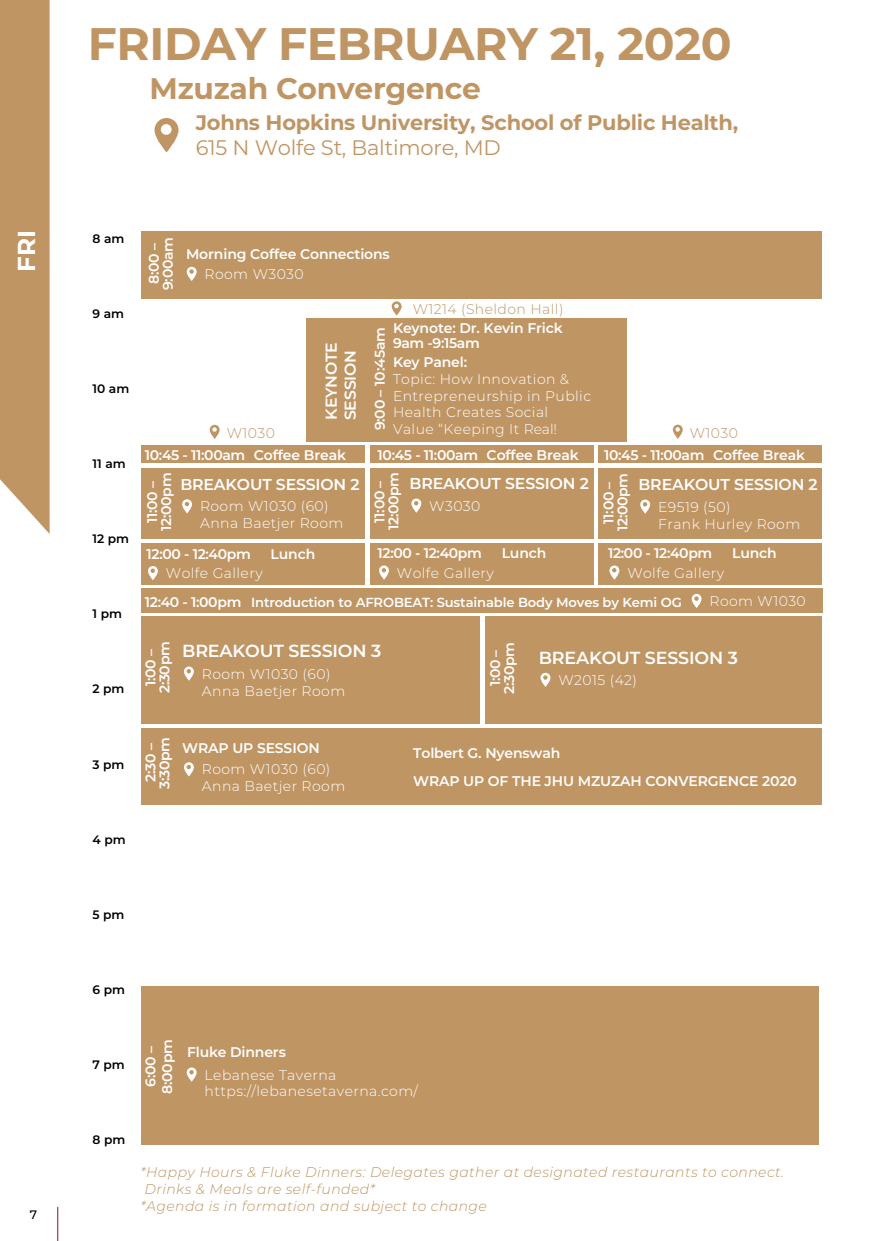
<style>
.page{position:relative;width:893px;height:1241px;background:#fff}
.page>*{position:absolute;margin:0;border:0;box-sizing:border-box;transform-origin:0 0}
.t1{font:700 45.5px "Montserrat";letter-spacing:-.01em;color:#c09564}
.t2{font:700 29.75px "Montserrat";letter-spacing:-.01em;color:#c09564}
.t3{font:700 24.5px "Montserrat";color:#fff}
.t4{font:700 21px "Montserrat";letter-spacing:-.01em;color:#c09564}
.t5{font:21px "Montserrat";letter-spacing:-.01em;color:#c09564}
.t6{font:600 17.5px "Montserrat";letter-spacing:-.01em;color:#fff}
.t7{font:600 15.75px/18.9px "Montserrat";letter-spacing:-.01em;color:#fff}
.t8{font:600 14px/14px "Montserrat";letter-spacing:-.01em;color:#fff;text-align:center}
.t9{font:300 14px/16.8px "Montserrat";letter-spacing:.03em;color:#fff}
.t10{font:italic 300 14px/16.8px "Montserrat";letter-spacing:.03em;color:#c09564}
.t11{font:300 14px "Montserrat";letter-spacing:.03em;color:#c09564}
.t12{font:600 13.12px "Montserrat";letter-spacing:-.01em;color:#fff}
.t13{font:600 12.25px "Montserrat";color:#000}
.t14{font:500 12.25px "Montserrat";color:#000}
</style>
<div class="page">
<hr style="left:57px;top:1206px;width:1px;height:34px;background:#84171b">
<div style="left:141px;top:231px;width:681px;height:67px;background:#c09564"></div>
<div style="left:306px;top:318px;width:321px;height:123px;background:#c09564"></div>
<div style="left:370px;top:445px;width:223px;height:18px;background:#c09564"></div>
<div style="left:141px;top:445px;width:224px;height:18px;background:#c09564"></div>
<div style="left:598px;top:445px;width:224px;height:18px;background:#c09564"></div>
<div style="left:370px;top:468px;width:223px;height:70px;background:#c09564"></div>
<div style="left:141px;top:468px;width:224px;height:70px;background:#c09564"></div>
<div style="left:598px;top:468px;width:224px;height:70px;background:#c09564"></div>
<div style="left:370px;top:543px;width:223px;height:42px;background:#c09564"></div>
<div style="left:141px;top:543px;width:224px;height:42px;background:#c09564"></div>
<div style="left:598px;top:543px;width:224px;height:42px;background:#c09564"></div>
<div style="left:141px;top:588px;width:681px;height:25px;background:#c09564"></div>
<svg style="left:187px;top:267px;width:10px;height:14px"></svg>
<svg style="left:182px;top:499px;width:10px;height:14px"></svg>
<svg style="left:692px;top:593px;width:10px;height:15px"></svg>
<svg style="left:411px;top:498px;width:10px;height:14px"></svg>
<svg style="left:148px;top:566px;width:10px;height:14px"></svg>
<svg style="left:379px;top:565px;width:10px;height:14px"></svg>
<svg style="left:609px;top:565px;width:10px;height:14px"></svg>
<div style="left:141px;top:616px;width:339px;height:107px;background:#c09564"></div>
<div style="left:485px;top:616px;width:336px;height:107px;background:#c09564"></div>
<svg style="left:640px;top:499px;width:10px;height:14px"></svg>
<svg style="left:392px;top:301px;width:10px;height:14px"></svg>
<div style="left:141px;top:985px;width:678px;height:158px;background:#c09564"></div>
<svg style="left:187px;top:1067px;width:10px;height:14px"></svg>
<div style="left:0;top:0;width:50px;height:534px;background:#c09564"></div>
<svg style="left:155px;top:118px;width:24px;height:34px"></svg>
<svg style="left:210px;top:425px;width:10px;height:14px"></svg>
<svg style="left:673px;top:424px;width:10px;height:15px"></svg>
<svg style="left:184px;top:666px;width:10px;height:14px"></svg>
<div style="left:141px;top:728px;width:680px;height:76px;background:#c09564"></div>
<svg style="left:184px;top:762px;width:10px;height:14px"></svg>
<svg style="left:541px;top:672px;width:9px;height:15px"></svg>
<h3 class="t3" style="left:9px;top:272px;width:43px;rotate:-90deg">FRI</h3>
<p class="t14" style="left:30px;top:1205px;width:9px">7</p>
<h1 class="t1" style="left:88px;top:11px;width:645px">FRIDAY FEBRUARY 21, 2020</h1>
<h2 class="t2" style="left:150px;top:67px;width:333px">Mzuzah Convergence</h2>
<h3 class="t4" style="left:196px;top:107px;width:544px">Johns Hopkins University, School of Public Health,</h3>
<h3 class="t5" style="left:196px;top:133px;width:307px">615 N Wolfe St, Baltimore, MD</h3>
<p class="t13" style="left:93px;top:230px;width:33px">8 am</p>
<p class="t13" style="left:93px;top:305px;width:33px">9 am</p>
<p class="t13" style="left:93px;top:380px;width:38px">10 am</p>
<p class="t13" style="left:93px;top:455px;width:35px">11 am</p>
<p class="t13" style="left:93px;top:530px;width:38px">12 pm</p>
<p class="t13" style="left:93px;top:605px;width:31px">1 pm</p>
<p class="t13" style="left:93px;top:680px;width:33px">2 pm</p>
<p class="t13" style="left:93px;top:755px;width:33px">3 pm</p>
<p class="t13" style="left:93px;top:830px;width:35px">4 pm</p>
<p class="t8" style="left:146px;top:290px;width:54px;rotate:-90deg">8:00 –<br>9:00am</p>
<p class="t8" style="left:186px;top:246px;width:205px">Morning Coffee Connections</p>
<p class="t9" style="left:205px;top:265px;width:101px">Room W3030</p>
<p class="t11" style="left:413px;top:300px;width:152px">W1214 (Sheldon Hall)</p>
<p class="t8" style="left:393px;top:320px;width:171px">Keynote: Dr. Kevin Frick</p>
<p class="t8" style="left:372px;top:430px;width:105px;rotate:-90deg">9:00 – 10:45am</p>
<p class="t8" style="left:393px;top:333px;width:88px;line-height:19.1px;text-align:left">9am -9:15am<br>Key Panel:</p>
<p class="t9" style="left:393px;top:370px;width:200px">Topic: How Innovation &amp;<br>Entrepreneurship in Public<br>Health Creates Social<br>Value “Keeping It Real!</p>
<p class="t7" style="left:321px;top:420px;width:80px;rotate:-90deg">KEYNOTE<br>SESSION</p>
<p class="t11" style="left:227px;top:423px;width:50px">W1030</p>
<p class="t11" style="left:690px;top:423px;width:50px">W1030</p>
<p class="t8" style="left:145px;top:447px;width:102px">10:45 - 11:00am</p>
<p class="t8" style="left:254px;top:447px;width:94px">Coffee Break</p>
<p class="t8" style="left:378px;top:447px;width:203px">10:45 - 11:00am Coffee Break</p>
<p class="t8" style="left:604px;top:447px;width:203px">10:45 - 11:00am Coffee Break</p>
<p class="t8" style="left:145px;top:530px;width:60px;rotate:-90deg">11:00 –<br>12:00pm</p>
<p class="t7" style="left:180px;top:474px;width:181px">BREAKOUT SESSION 2</p>
<p class="t9" style="left:200px;top:497px;width:145px">Room W1030 (60)<br>Anna Baetjer Room</p>
<p class="t8" style="left:372px;top:530px;width:60px;rotate:-90deg">11:00 –<br>12:00pm</p>
<p class="t7" style="left:410px;top:473px;width:181px">BREAKOUT SESSION 2</p>
<p class="t9" style="left:429px;top:497px;width:53px">W3030</p>
<p class="t8" style="left:601px;top:531px;width:60px;rotate:-90deg">11:00 –<br>12:00pm</p>
<p class="t7" style="left:638px;top:474px;width:181px">BREAKOUT SESSION 2</p>
<p class="t9" style="left:658px;top:498px;width:144px">E9519 (50)<br>Frank Hurley Room</p>
<p class="t8" style="left:147px;top:546px;width:106px">12:00 - 12:40pm</p>
<p class="t8" style="left:271px;top:546px;width:46px">Lunch</p>
<p class="t9" style="left:166px;top:564px;width:98px">Wolfe Gallery</p>
<p class="t8" style="left:378px;top:545px;width:106px">12:00 - 12:40pm</p>
<p class="t8" style="left:502px;top:545px;width:46px">Lunch</p>
<p class="t9" style="left:397px;top:563px;width:98px">Wolfe Gallery</p>
<p class="t8" style="left:608px;top:545px;width:106px">12:00 - 12:40pm</p>
<p class="t8" style="left:732px;top:545px;width:46px">Lunch</p>
<p class="t9" style="left:627px;top:563px;width:98px">Wolfe Gallery</p>
<p class="t8" style="left:145px;top:593px;width:98px">12:40 - 1:00pm</p>
<p class="t12" style="left:251px;top:592px;width:432px">Introduction to AFROBEAT: Sustainable Body Moves by Kemi OG</p>
<p class="t9" style="left:710px;top:592px;width:98px">Room W1030</p>
<p class="t8" style="left:143px;top:693px;width:53px;rotate:-90deg">1:00 –<br>2:30pm</p>
<p class="t8" style="left:487px;top:694px;width:53px;rotate:-90deg">1:00 –<br>2:30pm</p>
<p class="t6" style="left:182px;top:638px;width:201px">BREAKOUT SESSION 3</p>
<p class="t9" style="left:202px;top:664px;width:145px">Room W1030 (60)<br>Anna Baetjer Room</p>
<p class="t6" style="left:539px;top:644px;width:201px">BREAKOUT SESSION 3</p>
<p class="t9" style="left:558px;top:671px;width:80px">W2015 (42)</p>
<p class="t8" style="left:143px;top:789px;width:53px;rotate:-90deg">2:30 –<br>3:30pm</p>
<p class="t8" style="left:413px;top:745px;width:149px">Tolbert G. Nyenswah</p>
<p class="t8" style="left:182px;top:740px;width:139px">WRAP UP SESSION</p>
<p class="t9" style="left:202px;top:760px;width:145px">Room W1030 (60)<br>Anna Baetjer Room</p>
<p class="t8" style="left:413px;top:773px;width:385px">WRAP UP OF THE JHU MZUZAH CONVERGENCE 2020</p>
<p class="t13" style="left:93px;top:905px;width:33px">5 pm</p>
<p class="t13" style="left:93px;top:980px;width:34px">6 pm</p>
<p class="t13" style="left:93px;top:1055px;width:34px">7 pm</p>
<p class="t13" style="left:93px;top:1130px;width:34px">8 pm</p>
<p class="t8" style="left:142px;top:1093px;width:56px;line-height:16.8px;rotate:-90deg">6:00 –<br>8:00pm</p>
<p class="t8" style="left:187px;top:1043px;width:100px">Fluke Dinners</p>
<p class="t9" style="left:205px;top:1065px;width:215px">Lebanese Taverna https://lebanesetaverna.com/</p>
<p class="t10" style="left:140px;top:1163px;width:645px">*Happy Hours &amp; Fluke Dinners: Delegates gather at designated restaurants to connect.<br>Drinks &amp; Meals are self-funded*<br>*Agenda is in formation and subject to change</p>
</div>
